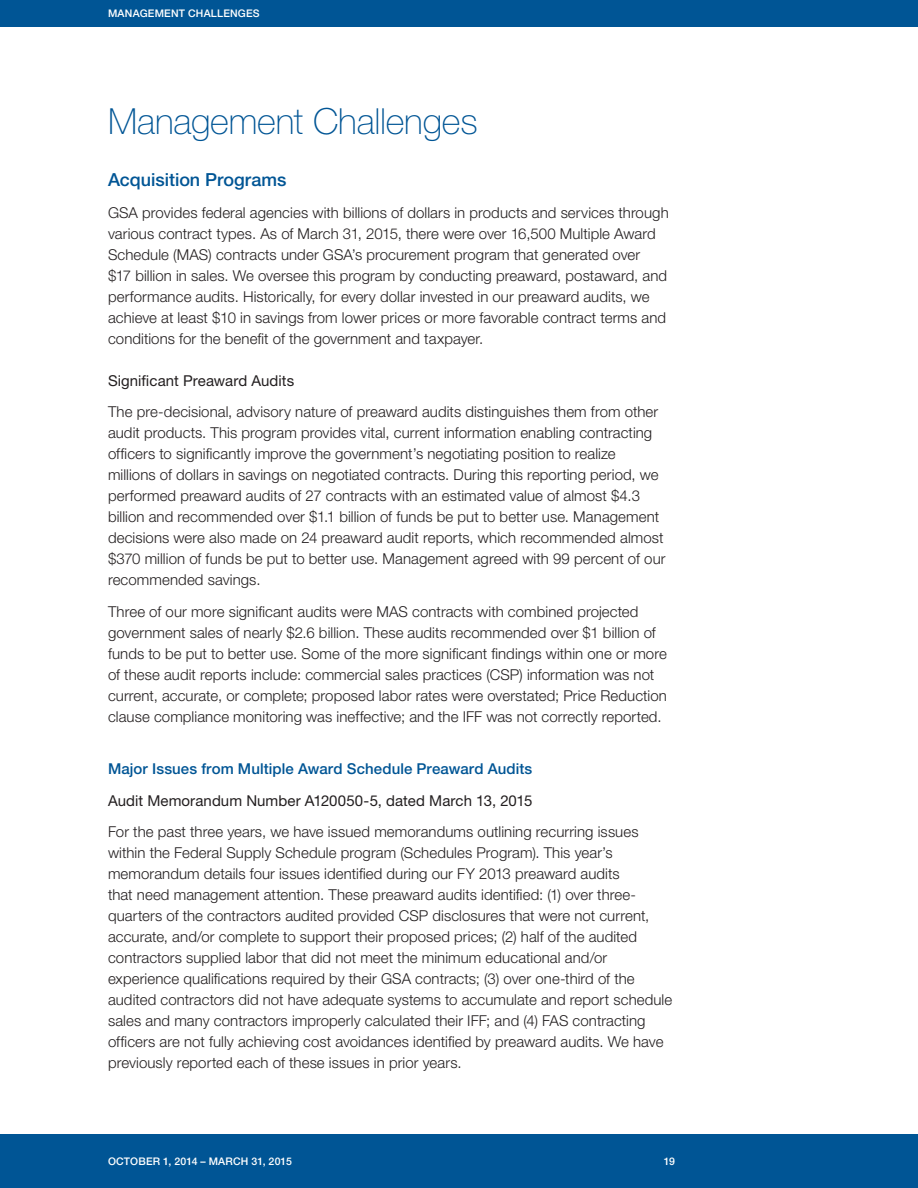
<style>
.page{position:relative;width:918px;height:1188px;background:#fff}
.page>*{position:absolute;margin:0;border:0;box-sizing:border-box;transform-origin:0 0}
.t1{font:100 36px "Helvetica Neue LT Std";letter-spacing:-.005em;color:#005595}
._2_subhead{font:500 18px "Helvetica Neue LT Std";color:#005595}
._3_text{font:300 15px/21px "Helvetica Neue LT Std";letter-spacing:.005em;color:#231f20}
.Report_headline{font:500 15px "Helvetica Neue LT Std";letter-spacing:.005em;color:#005595}
.Report_Number{font:15px "Helvetica Neue LT Std";letter-spacing:.005em;color:#231f20}
._3_subhead{font:15px "Helvetica Neue LT Std";letter-spacing:.005em;color:#231f20}
.t2{font:500 10.5px "Helvetica Neue LT Std";letter-spacing:.02em;color:#fff}
</style>
<div class="page">
<div style="left:0;top:0;width:918px;height:27px;background:#005595"></div>
<div style="left:0;top:1134px;width:918px;height:54px;background:#005595"></div>
<p class="t2" style="left:108px;top:7px;width:89px">MANAGEMENT CHA</p>
<p class="t2" style="left:211px;top:7px;width:50px">LLENGES</p>
<p class="t1" style="left:108px;top:100px;width:371px">Management Challenges</p>
<p class="_2_subhead" style="left:108px;top:169px;width:180px">Acquisition Programs</p>
<p class="_3_text" style="left:108px;top:202px;width:562px">GSA provides federal agencies with billions of dollars in products and services through various contract types. As of March 31, 2015, there were over 16,500 Multiple Award Schedule (MAS) contracts under GSA’s procurement program that generated over<br>$17 billion in sales. We oversee this program by conducting preaward, postaward, and performance audits. Historically, for every dollar invested in our preaward audits, we achieve at least $10 in savings from lower prices or more favorable contract terms and conditions for the benefit of the government and taxpayer.</p>
<p class="_3_subhead" style="left:108px;top:371px;width:188px">Significant Preaward Audits</p>
<p class="_3_text" style="left:108px;top:401px;width:559px">The pre-decisional, advisory nature of preaward audits distinguishes them from other audit products. This program provides vital, current information enabling contracting officers to significantly improve the government’s negotiating position to realize millions of dollars in savings on negotiated contracts. During this reporting period, we performed preaward audits of 27 contracts with an estimated value of almost $4.3 billion and recommended over $1.1 billion of funds be put to better use. Management decisions were also made on 24 preaward audit reports, which recommended almost $370 million of funds be put to better use. Management agreed with 99 percent of our recommended savings.</p>
<p class="_3_text" style="left:108px;top:601px;width:561px">Three of our more significant audits were MAS contracts with combined projected government sales of nearly $2.6 billion. These audits recommended over $1 billion of funds to be put to better use. Some of the more significant findings within one or more of these audit reports include: commercial sales practices (CSP) information was not current, accurate, or complete; proposed labor rates were overstated; Price Reduction clause compliance monitoring was ineffective; and the IFF was not correctly reported.</p>
<p class="Report_headline" style="left:108px;top:760px;width:426px">Major Issues from Multiple Award Schedule Preaward Audits</p>
<p class="Report_Number" style="left:108px;top:791px;width:426px">Audit Memorandum Number A120050-5, dated March 13, 2015</p>
<p class="_3_text" style="left:108px;top:821px;width:566px">For the past three years, we have issued memorandums outlining recurring issues within the Federal Supply Schedule program (Schedules Program). This year’s memorandum details four issues identified during our FY 2013 preaward audits<br>that need management attention. These preaward audits identified: (1) over three&shy;quarters of the contractors audited provided CSP disclosures that were not current, accurate, and/or complete to support their proposed prices; (2) half of the audited contractors supplied labor that did not meet the minimum educational and/or experience qualifications required by their GSA contracts; (3) over one-third of the audited contractors did not have adequate systems to accumulate and report schedule sales and many contractors improperly calculated their IFF; and (4) FAS contracting officers are not fully achieving cost avoidances identified by preaward audits. We have previously reported each of these issues in prior years.</p>
<p class="t2" style="left:108px;top:1155px;width:185px">Octo ber 1, 2014 – March 31, 2015</p>
<p class="t2" style="left:664px;top:1155px;width:13px">19</p>
</div>
